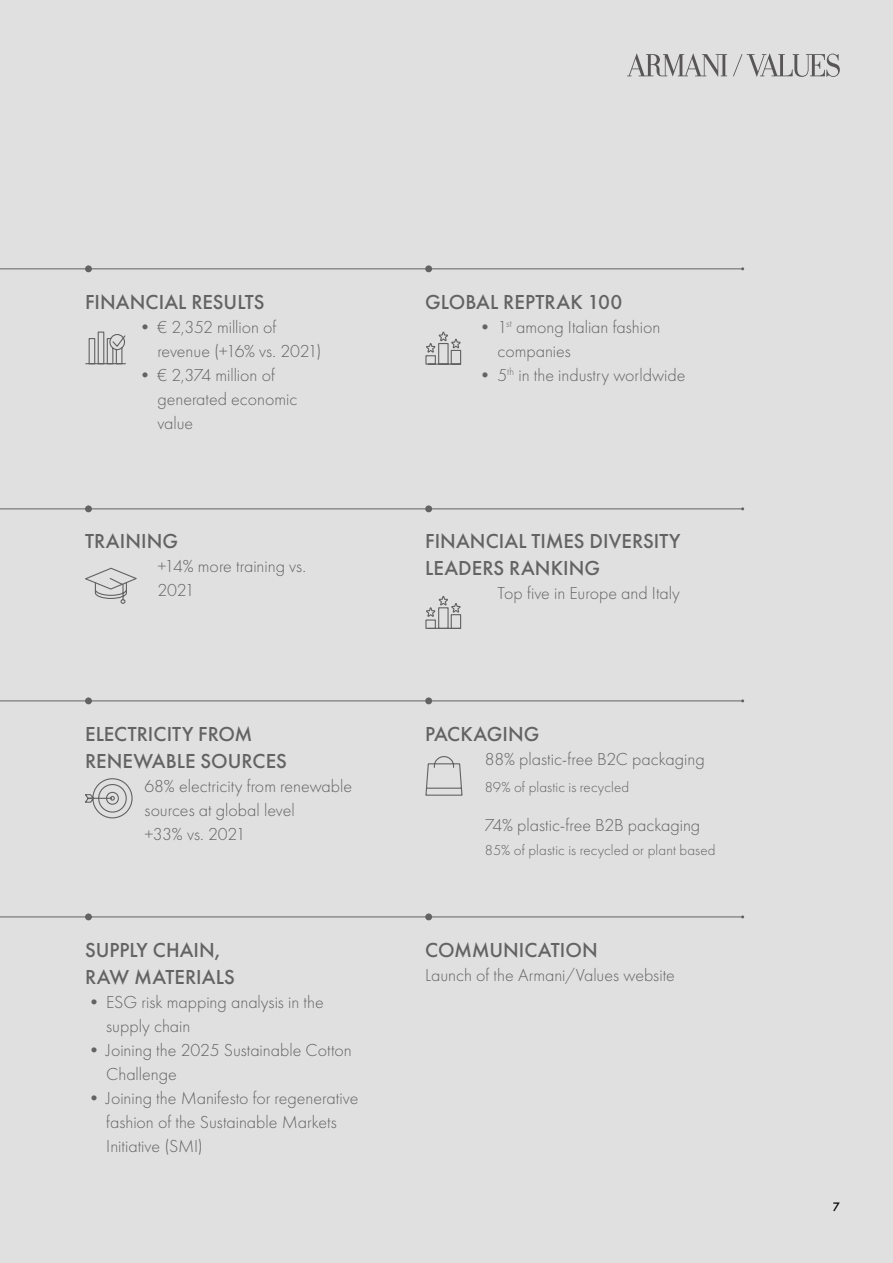
<style>
.page{position:relative;width:893px;height:1263px;background:#e1e0e0}
.page>*{position:absolute;margin:0;border:0;box-sizing:border-box;transform-origin:0 0}
.t1{font:500 21px/27px "Futura PT";letter-spacing:.005em;color:#646363}
.t2{font:300 18px/24px "Futura PT";color:#646363}
.t3{font:300 15px "Futura PT";letter-spacing:.01em;color:#646363}
.t4{font:500 12.75px "Futura PT";color:#000}
</style>
<div class="page">
<hr style="left:0;top:508px;width:743px;height:1px;background:#646363">
<div style="left:85px;top:505px;width:7px;height:7px;background:#646363;border-radius:50%"></div>
<div style="left:425px;top:505px;width:7px;height:7px;background:#646363;border-radius:50%"></div>
<hr style="left:0;top:700px;width:743px;height:1px;background:#646363">
<div style="left:85px;top:697px;width:7px;height:7px;background:#646363;border-radius:50%"></div>
<div style="left:425px;top:697px;width:7px;height:7px;background:#646363;border-radius:50%"></div>
<hr style="left:0;top:916px;width:743px;height:1px;background:#646363">
<div style="left:85px;top:913px;width:7px;height:7px;background:#646363;border-radius:50%"></div>
<div style="left:425px;top:913px;width:7px;height:7px;background:#646363;border-radius:50%"></div>
<hr style="left:0;top:268px;width:743px;height:1px;background:#646363">
<div style="left:85px;top:265px;width:7px;height:7px;background:#646363;border-radius:50%"></div>
<div style="left:425px;top:265px;width:7px;height:7px;background:#646363;border-radius:50%"></div>
<svg style="left:425px;top:331px;width:37px;height:34px"></svg>
<svg style="left:425px;top:596px;width:37px;height:33px"></svg>
<svg style="left:85px;top:331px;width:41px;height:34px"></svg>
<svg style="left:425px;top:756px;width:38px;height:40px"></svg>
<svg style="left:85px;top:778px;width:48px;height:41px"></svg>
<svg style="left:85px;top:567px;width:52px;height:37px"></svg>
<svg style="left:627px;top:53px;width:100px;height:24px"></svg>
<svg style="left:733px;top:53px;width:107px;height:24px"></svg>
<p class="t1" style="left:85px;top:289px;width:181px">FINANCIAL RESULTS</p>
<p class="t2" style="left:157px;top:315px;width:166px;text-indent:-21px">• € 2,352 million of revenue (+16% vs. 2021)</p>
<p class="t2" style="left:157px;top:363px;width:142px;text-indent:-21px">• € 2,374 million of generated economic value</p>
<p class="t1" style="left:85px;top:527px;width:95px">TRAINING</p>
<p class="t2" style="left:157px;top:554px;width:150px">+14% more training vs.<br>2021</p>
<p class="t1" style="left:85px;top:720px;width:203px">ELECTRICITY FROM<br>RENEWABLE SOURCES</p>
<p class="t2" style="left:145px;top:774px;width:209px">68% electricity from renewable sources at global level<br>+33% vs. 2021</p>
<p class="t1" style="left:85px;top:936px;width:151px">SUPPLY CHAIN,<br>RAW MATERIALS</p>
<p class="t2" style="left:106px;top:990px;width:219px;text-indent:-21px">• ESG risk mapping analysis in the supply chain</p>
<p class="t2" style="left:106px;top:1038px;width:247px;text-indent:-21px">• Joining the 2025 Sustainable Cotton<br>Challenge</p>
<p class="t2" style="left:106px;top:1086px;width:254px;text-indent:-21px">• Joining the Manifesto for regenerative fashion of the Sustainable Markets<br>Initiative (SMI)</p>
<p class="t1" style="left:425px;top:289px;width:199px">GLOBAL REPTRAK 100</p>
<p class="t2" style="left:497px;top:315px;width:164px;text-indent:-21px">• 1<sup>st</sup> among Italian fashion companies</p>
<p class="t2" style="left:476px;top:363px;width:211px">• 5<sup>th</sup> in the industry worldwide</p>
<p class="t1" style="left:425px;top:527px;width:257px">FINANCIAL TIMES DIVERSITY<br>LEADERS RANKING</p>
<p class="t2" style="left:497px;top:581px;width:184px">Top five in Europe and Italy</p>
<p class="t1" style="left:425px;top:720px;width:116px">PACKAGING</p>
<p class="t2" style="left:485px;top:747px;width:221px">88% plastic-free B2C packaging</p>
<p class="t3" style="left:485px;top:778px;width:146px">89% of plastic is recycled</p>
<p class="t2" style="left:485px;top:813px;width:217px">74% plastic-free B2B packaging</p>
<p class="t3" style="left:485px;top:841px;width:232px">85% of plastic is recycled or plant based</p>
<p class="t1" style="left:425px;top:936px;width:174px">COMMUNICATION</p>
<p class="t2" style="left:425px;top:963px;width:251px">Launch of the Armani/Values website</p>
<p class="t4" style="left:833px;top:1199px;width:9px">7</p>
</div>
